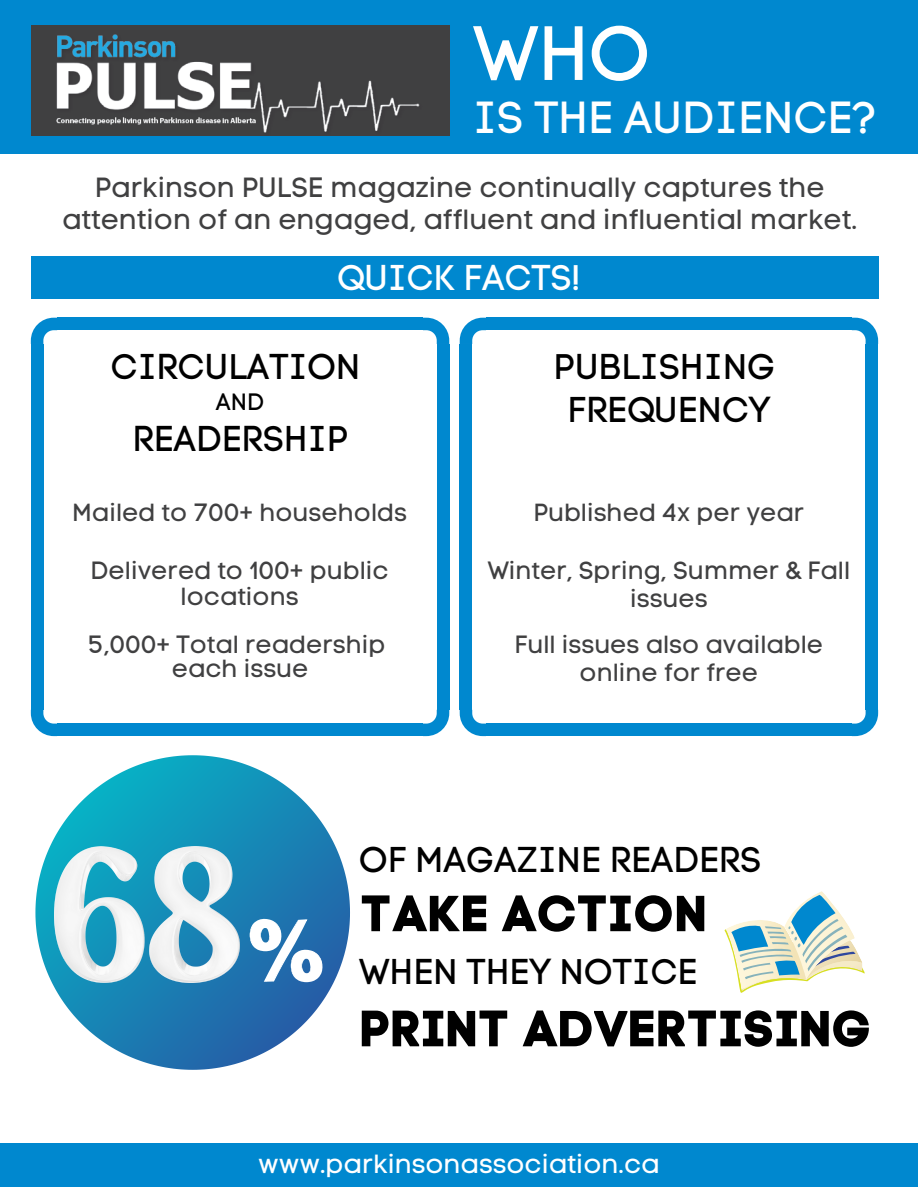
<style>
.page{position:relative;width:918px;height:1188px;background:#fff}
.page>*{position:absolute;margin:0;border:0;box-sizing:border-box;transform-origin:0 0}
.t1{font:76.05px "Code Pro Normal LC";color:#fff}
.t2{font:50.55px "Code Pro Bold LC";color:#000}
.t3{font:44.55px "Code Pro Normal LC";color:#fff}
.t4{font:35.55px "Code Pro Normal LC";color:#000}
.t5{font:35.55px "Code Pro Normal LC";color:#fff}
.t6{font:27.75px/31.5px "Code Pro Normal LC";color:#404041;text-align:center}
.t7{font:26.25px "Code Pro Normal LC";color:#fff}
.t8{font:24.75px/28.2px "Code Pro Normal LC";color:#404041;text-align:center}
.t9{font:23.55px "Code Pro Normal LC";color:#000}
</style>
<div class="page">
<div style="left:0;top:0;width:918px;height:154px;background:#0088cf"></div>
<img style="left:31px;top:25px;width:419px;height:110px">
<div style="left:31px;top:256px;width:847px;height:43px;background:#0088cf"></div>
<div style="left:57px;top:318px;width:366px;height:12px;background:#0088cf"></div>
<svg style="left:423px;top:318px;width:26px;height:26px"></svg>
<svg style="left:31px;top:318px;width:26px;height:26px"></svg>
<div style="left:437px;top:344px;width:12px;height:366px;background:#0088cf"></div>
<svg style="left:423px;top:710px;width:26px;height:26px"></svg>
<div style="left:31px;top:344px;width:12px;height:366px;background:#0088cf"></div>
<div style="left:57px;top:724px;width:366px;height:12px;background:#0088cf"></div>
<svg style="left:31px;top:710px;width:26px;height:26px"></svg>
<div style="left:486px;top:318px;width:366px;height:12px;background:#0088cf"></div>
<svg style="left:852px;top:318px;width:26px;height:26px"></svg>
<svg style="left:460px;top:318px;width:26px;height:26px"></svg>
<div style="left:866px;top:344px;width:12px;height:366px;background:#0088cf"></div>
<svg style="left:852px;top:710px;width:26px;height:26px"></svg>
<div style="left:460px;top:344px;width:12px;height:366px;background:#0088cf"></div>
<div style="left:486px;top:724px;width:366px;height:12px;background:#0088cf"></div>
<svg style="left:460px;top:710px;width:26px;height:26px"></svg>
<svg style="left:35px;top:755px;width:315px;height:315px"></svg>
<img style="left:54px;top:846px;width:186px;height:136px">
<svg style="left:250px;top:919px;width:72px;height:63px"></svg>
<svg style="left:725px;top:891px;width:140px;height:102px"></svg>
<div style="left:0;top:1143px;width:918px;height:44px;background:#0088cf"></div>
<p class="t1" style="left:473px;top:8px;width:179px">WHO</p>
<p class="t3" style="left:473px;top:91px;width:405px">IS THE AUDIENCE?</p>
<p class="t6" style="left:62px;top:172px;width:797px">Parkinson PULSE magazine continually captures the attention of an engaged, affluent and influential market.</p>
<p class="t5" style="left:337px;top:256px;width:245px">QUICK FACTS!</p>
<p class="t4" style="left:111px;top:346px;width:251px">CIRCULATION</p>
<p class="t9" style="left:216px;top:387px;width:50px">AND</p>
<p class="t4" style="left:133px;top:417px;width:217px">READERSHIP</p>
<p class="t8" style="left:72px;top:498px;width:336px">Mailed to 700+ households</p>
<p class="t8" style="left:91px;top:558px;width:300px;line-height:25.8px">Delivered to 100+ public locations</p>
<p class="t8" style="left:89px;top:630px;width:298px">5,000+ Total readership</p>
<p class="t8" style="left:172px;top:655px;width:138px">each issue</p>
<p class="t4" style="left:554px;top:346px;width:223px">PUBLISHING</p>
<p class="t4" style="left:567px;top:388px;width:204px">FREQUENCY</p>
<p class="t8" style="left:533px;top:498px;width:272px">Published 4x per year</p>
<p class="t8" style="left:488px;top:556px;width:364px">Winter, Spring, Summer &amp; Fall issues</p>
<p class="t8" style="left:515px;top:630px;width:310px">Full issues also available online for free</p>
<p class="t4" style="left:359px;top:838px;width:404px">OF MAGAZINE READERS</p>
<p class="t2" style="left:360px;top:883px;width:348px">TAKE ACTION</p>
<p class="t4" style="left:359px;top:950px;width:340px">WHEN THEY NOTICE</p>
<p class="t2" style="left:359px;top:998px;width:513px">PRINT ADVERTISING</p>
<p class="t7" style="left:258px;top:1148px;width:403px">www.parkinsonassociation.ca</p>
</div>
